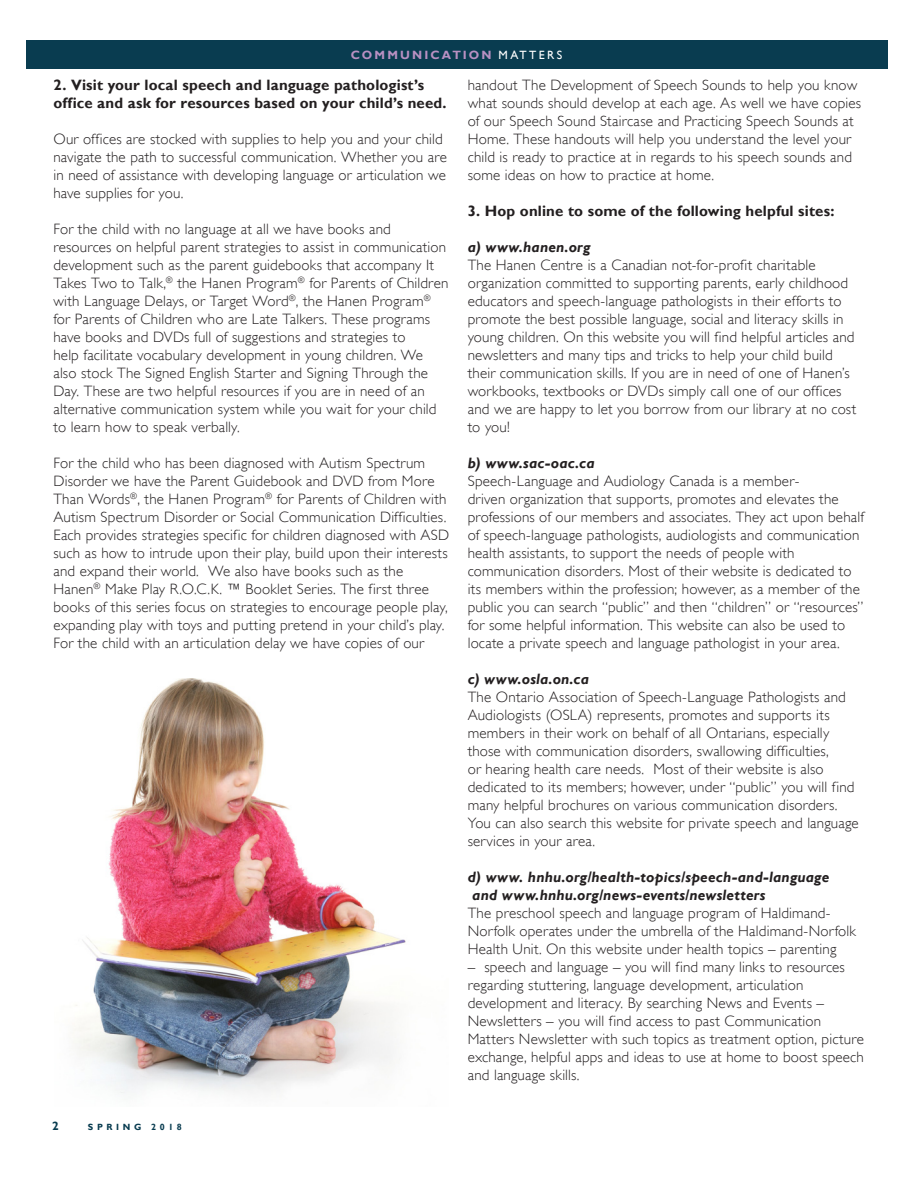
<style>
.page{position:relative;width:918px;height:1188px;background:#fff}
.page>*{position:absolute;margin:0;border:0;box-sizing:border-box;transform-origin:0 0}
.P1{font:300 15px/18px "Gill Sans";letter-spacing:.01em;color:#231f20}
.P1-2{font:700 15px/18px "Gill Sans";letter-spacing:.01em;color:#231f20}
.P1-3{font:italic 700 15px "Gill Sans";letter-spacing:.01em;color:#231f20}
.t1{font:700 12px "Gill Sans";letter-spacing:.175em;color:#b890c2}
.t2{font:700 12px "Gill Sans";color:#093c50}
.t3{font:700 9px "Gill Sans";letter-spacing:.4em;color:#093c50}
.s1{font-weight:400;color:#fff}
</style>
<div class="page">
<div style="left:27px;top:40px;width:861px;height:29px;background:#093c50"></div>
<img style="left:73px;top:678px;width:333px;height:415px">
<p class="t1" style="left:351px;top:47px;width:213px">COMMUNICATION <span class="s1">MATTERS</span></p>
<p class="P1-2" style="left:53px;top:76px;width:395px">2. Visit your local speech and language pathologist’s office and ask for resources based on your child’s need.</p>
<p class="P1" style="left:53px;top:130px;width:395px">Our offices are stocked with supplies to help you and your child navigate the path to successful communication. Whether you are in need of assistance with developing language or articulation we have supplies for you.</p>
<p class="P1" style="left:53px;top:220px;width:397px">For the child with no language at all we have books and resources on helpful parent strategies to assist in communication development such as the parent guidebooks that accompany It Takes Two to Talk,<sup>®</sup> the Hanen Program<sup>®</sup> for Parents of Children with Language Delays, or Target Word<sup>®</sup>, the Hanen Program<sup>® </sup>for Parents of Children who are Late Talkers. These programs have books and DVDs full of suggestions and strategies to<br>help facilitate vocabulary development in young children. We also stock The Signed English Starter and Signing Through the Day. These are two helpful resources if you are in need of an alternative communication system while you wait for your child to learn how to speak verbally.</p>
<p class="P1" style="left:53px;top:454px;width:397px">For the child who has been diagnosed with Autism Spectrum Disorder we have the Parent Guidebook and DVD from More Than Words<sup>®</sup>, the Hanen Program<sup>®</sup> for Parents of Children with Autism Spectrum Disorder or Social Communication Difficulties.<br>Each provides strategies specific for children diagnosed with ASD such as how to intrude upon their play, build upon their interests and expand their world. We also have books such as the Hanen<sup>®</sup> Make Play R.O.C.K. ™ Booklet Series. The first three books of this series focus on strategies to encourage people play, expanding play with toys and putting pretend in your child’s play.</p>
<p class="P1" style="left:53px;top:634px;width:372px">For the child with an articulation delay we have copies of our</p>
<p class="P1" style="left:468px;top:76px;width:395px">handout The Development of Speech Sounds to help you know what sounds should develop at each age. As well we have copies of our Speech Sound Staircase and Practicing Speech Sounds at Home. These handouts will help you understand the level your child is ready to practice at in regards to his speech sounds and some ideas on how to practice at home.</p>
<p class="P1-2" style="left:468px;top:202px;width:368px">3. Hop online to some of the following helpful sites:</p>
<p class="P1-3" style="left:468px;top:238px;width:124px">a) www.hanen.org</p>
<p class="P1" style="left:468px;top:256px;width:390px">The Hanen Centre is a Canadian not-for-profit charitable organization committed to supporting parents, early childhood educators and speech-language pathologists in their efforts to promote the best possible language, social and literacy skills in young children. On this website you will find helpful articles and newsletters and many tips and tricks to help your child build their communication skills. If you are in need of one of Hanen’s workbooks, textbooks or DVDs simply call one of our offices and we are happy to let you borrow from our library at no cost to you!</p>
<p class="P1-3" style="left:468px;top:454px;width:128px">b) www.sac-oac.ca</p>
<p class="P1" style="left:468px;top:472px;width:398px">Speech-Language and Audiology Canada is a member-<br>driven organization that supports, promotes and elevates the professions of our members and associates. They act upon behalf of speech-language pathologists, audiologists and communication health assistants, to support the needs of people with communication disorders. Most of their website is dedicated to its members within the profession; however, as a member of the public you can search “public” and then “children” or “resources” for some helpful information. This website can also be used to locate a private speech and language pathologist in your area.</p>
<p class="P1-3" style="left:468px;top:670px;width:123px">c) www.osla.on.ca</p>
<p class="P1" style="left:468px;top:688px;width:392px">The Ontario Association of Speech-Language Pathologists and Audiologists (OSLA) represents, promotes and supports its members in their work on behalf of all Ontarians, especially those with communication disorders, swallowing difficulties,<br>or hearing health care needs. Most of their website is also dedicated to its members; however, under “public” you will find many helpful brochures on various communication disorders.<br>You can also search this website for private speech and language services in your area.</p>
<p class="P1-3" style="left:468px;top:868px;width:363px">d) www. hnhu.org/health-topics/speech-and-language</p>
<p class="P1-3" style="left:472px;top:886px;width:295px">and www.hnhu.org/news-events/newsletters</p>
<p class="P1" style="left:468px;top:904px;width:390px">The preschool speech and language program of Haldimand-<br>Norfolk operates under the umbrella of the Haldimand-Norfolk<br>Health Unit. On this website under health topics – parenting</p>
<p class="P1" style="left:468px;top:958px;width:398px">– speech and language – you will find many links to resources regarding stuttering, language development, articulation development and literacy. By searching News and Events – Newsletters – you will find access to past Communication Matters Newsletter with such topics as treatment option, picture exchange, helpful apps and ideas to use at home to boost speech and language skills.</p>
<p class="t2" style="left:52px;top:1118px;width:8px">2</p>
<p class="t3" style="left:88px;top:1121px;width:95px">SPRING 2018</p>
</div>
